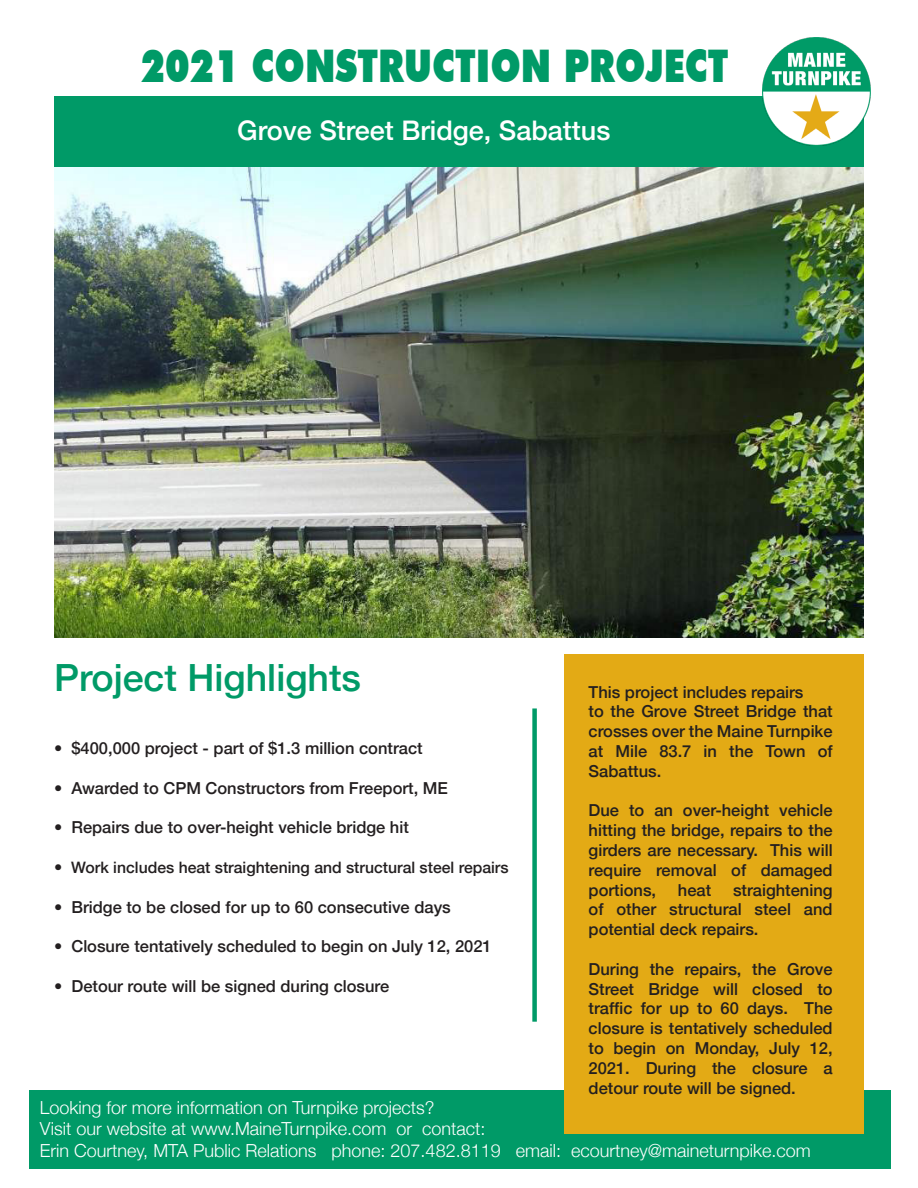
<style>
.page{position:relative;width:918px;height:1188px;background:#fff}
.page>*{position:absolute;margin:0;border:0;box-sizing:border-box;transform-origin:0 0}
.t1{font:900 45px "Futura BT";color:#009a67;scale:.8 1}
.t2{font:500 37.5px "Helvetica Neue";color:#009a67}
.t3{font:500 27px "Helvetica Neue";color:#fff}
.t4{font:300 18px/21.6px "Helvetica Neue";color:#fff}
.t5{font:500 16.5px/19.8px "Helvetica Neue";color:#231f20;text-align:justify}
.t6{font:500 15.75px "Helvetica Neue";color:#231f20}
.s1{font-size:16.5px}
</style>
<div class="page">
<div style="left:54px;top:96px;width:810px;height:71px;background:#009a67"></div>
<img style="left:762px;top:38px;width:108px;height:108px">
<div style="left:29px;top:1090px;width:862px;height:79px;background:#009a67"></div>
<div style="left:565px;top:654px;width:299px;height:480px;background:#e3aa15"></div>
<div style="left:532px;top:708px;width:5px;height:314px;background:#009a67"></div>
<img style="left:54px;top:167px;width:810px;height:470px">
<h1 class="t1" style="left:141px;top:39px;width:737px">2021 CONSTRUCTION PROJECT</h1>
<p class="t3" style="left:237px;top:108px;width:375px">Grove Street Bridge, Sabattus</p>
<h2 class="t2" style="left:54px;top:648px;width:309px">Project Highlights</h2>
<p class="t5" style="left:54px;top:737px;width:370px">• $400,000 project - part of $1.3 million contract</p>
<p class="t5" style="left:54px;top:777px;width:396px">• Awarded to CPM Constructors from Freeport, ME</p>
<p class="t5" style="left:54px;top:816px;width:356px">• Repairs due to over-height vehicle bridge hit</p>
<p class="t6" style="left:54px;top:855px;width:456px"><span class="s1">•</span> Work includes heat straightening and structural steel repairs</p>
<p class="t5" style="left:54px;top:896px;width:398px">• Bridge to be closed for up to 60 consecutive days</p>
<p class="t5" style="left:54px;top:935px;width:439px">• Closure tentatively scheduled to begin on July 12, 2021</p>
<p class="t5" style="left:54px;top:975px;width:337px">• Detour route will be signed during closure</p>
<p class="t5" style="left:589px;top:680px;width:216px">This project includes repairs</p>
<p class="t5" style="left:589px;top:700px;width:246px">to the Grove Street Bridge that crosses over the Maine Turnpike at Mile 83.7 in the Town of Sabattus.</p>
<p class="t5" style="left:589px;top:799px;width:246px">Due to an over-height vehicle hitting the bridge, repairs to the girders are necessary. This will require removal of damaged portions,</p>
<p class="t5" style="left:589px;top:878px;width:246px;text-indent:144px">straightening of other structural steel and potential deck repairs.</p>
<p class="t5" style="left:589px;top:958px;width:246px">During the repairs, the Grove Street Bridge will closed to traffic for up to 60 days. The closure is tentatively scheduled to begin on Monday, July 12, 2021. During the closure a detour route will be signed.</p>
<p class="t5" style="left:678px;top:878px;width:35px">heat</p>
<p class="t4" style="left:40px;top:1095px;width:772px">Looking for more information on Turnpike projects?<br>Visit our website at www.MaineTurnpike.com or contact:<br>Erin Courtney, MTA Public Relations phone: 207.482.8119 email: ecourtney@maineturnpike.com</p>
</div>
